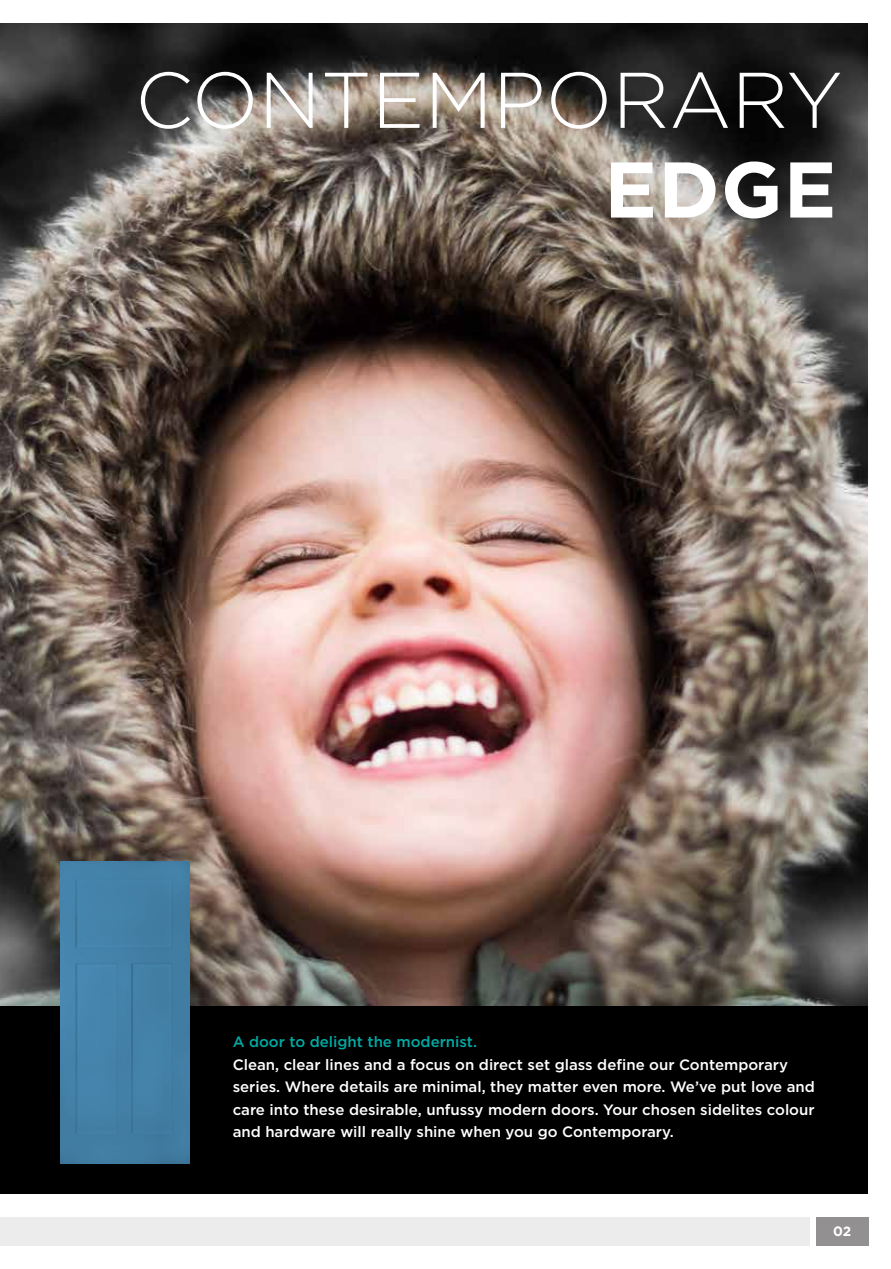
<style>
.page{position:relative;width:891px;height:1269px;background:#fff}
.page>*{position:absolute;margin:0;border:0;box-sizing:border-box;transform-origin:0 0}
.t1{font:300 78.75px "Gotham";color:#fff}
.t2{font:700 78.75px "Gotham";color:#fff}
.t3{font:500 15px/22.5px "Gotham";color:#fff}
.t4{font:500 15px "Gotham";color:#00aaa5}
.t5{font:700 13.5px "Gotham";color:#fff}
</style>
<div class="page">
<img style="left:0;top:23px;width:868px;height:983px">
<div style="left:0;top:1006px;width:891px;height:199px;background:#000"></div>
<img style="left:60px;top:862px;width:129px;height:302px">
<div style="left:868px;top:0;width:23px;height:1269px;background:#fff"></div>
<div style="left:816px;top:1216px;width:52px;height:30px;background:#929090"></div>
<div style="left:0;top:1216px;width:810px;height:30px;background:#edecec"></div>
<div style="left:0;top:1194px;width:891px;height:22px;background:#fff"></div>
<h1 class="t1" style="left:135px;top:57px;width:709px">CONTEMPORARY</h1>
<h1 class="t2" style="left:604px;top:144px;width:234px">EDGE</h1>
<p class="t4" style="left:233px;top:1032px;width:246px">A door to delight the modernist.</p>
<p class="t3" style="left:233px;top:1053px;width:584px">Clean, clear lines and a focus on direct set glass define our Contemporary series. Where details are minimal, they matter even more. We’ve put love and care into these desirable, unfussy modern doors. Your chosen sidelites colour and hardware will really shine when you go Contemporary.</p>
<p class="t5" style="left:833px;top:1223px;width:20px">02</p>
</div>
